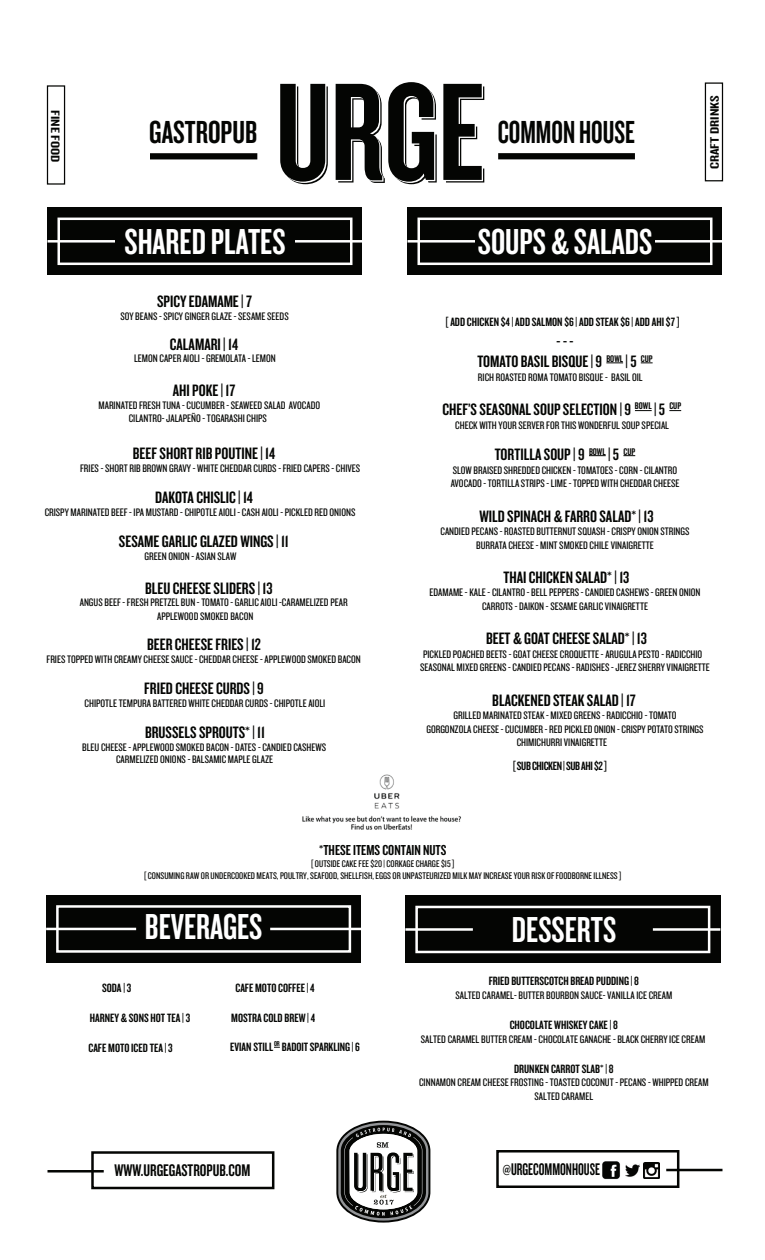
<style>
.page{position:relative;width:765px;height:1260px;background:#fff}
.page>*{position:absolute;margin:0;border:0;box-sizing:border-box;transform-origin:0 0}
.t1{font:144.25px "Knockout HTF48 Featherweight";color:#040503}
.t2{font:37.5px "Knockout HTF48 Featherweight";color:#fff}
.t3{font:33.12px "Knockout HTF48 Featherweight";color:#040503;scale:.92 1}
.t4{font:33.12px "Knockout HTF48 Featherweight";color:#040503}
.t5{font:17.5px "Knockout HTF48 Featherweight";color:#040503}
.t6{font:17.5px "Knockout HTF48 Featherweight";color:#040503;scale:.87 1}
.t7{font:17.12px/20.6px "Knockout HTF48 Featherweight";color:#040503;text-align:center;scale:1.07 1}
.t8{font:15px "Knockout HTF48 Featherweight";color:#040503;scale:1.07 1}
.t9{font:12.62px "Knockout HTF48 Featherweight";color:#040503;scale:1.49 1}
.t10{font:12.5px "Knockout HTF48 Featherweight";color:#040503;scale:1.07 1}
.t11{font:12.5px "Knockout HTF48 Featherweight";letter-spacing:-.025em;color:#040503;scale:1.07 1}
.t12{font:11.25px/13.6px "Knockout HTF28 Junior Featherwt";color:#040503;scale:1.07 1}
.t13{font:10px/12px "Knockout HTF28 Junior Featherwt";color:#040503;text-align:center;scale:1.07 1}
</style>
<div class="page">
<img style="left:626px;top:1164px;width:14px;height:13px">
<img style="left:644px;top:1163px;width:16px;height:15px">
<img style="left:602px;top:1161px;width:18px;height:19px">
<div style="left:47px;top:85px;width:18px;height:100px;border:1px solid #040503"></div>
<div style="left:150px;top:153px;width:107px;height:6px;background:#040503"></div>
<div style="left:498px;top:153px;width:137px;height:6px;background:#040503"></div>
<div style="left:705px;top:82px;width:18px;height:99px;border:1px solid #040503"></div>
<div style="left:48px;top:208px;width:314px;height:67px;background:#040503"></div>
<div style="left:408px;top:208px;width:314px;height:67px;background:#040503"></div>
<div style="left:57px;top:218px;width:295px;height:47px;border:2px solid #fff"></div>
<div style="left:417px;top:218px;width:296px;height:47px;border:2px solid #fff"></div>
<hr style="left:47px;top:240px;width:68px;height:3px;background:#fff">
<hr style="left:295px;top:240px;width:67px;height:3px;background:#fff">
<hr style="left:408px;top:240px;width:67px;height:3px;background:#fff">
<hr style="left:655px;top:240px;width:67px;height:3px;background:#fff">
<svg style="left:606px;top:363px;width:17px;height:1px"></svg>
<svg style="left:641px;top:363px;width:12px;height:1px"></svg>
<svg style="left:635px;top:410px;width:17px;height:1px"></svg>
<svg style="left:669px;top:410px;width:12px;height:1px"></svg>
<svg style="left:589px;top:455px;width:17px;height:1px"></svg>
<svg style="left:623px;top:455px;width:12px;height:1px"></svg>
<div style="left:91px;top:1151px;width:183px;height:38px;border:2px solid #040503"></div>
<hr style="left:48px;top:1170px;width:56px;height:3px;background:#040503">
<div style="left:496px;top:1150px;width:183px;height:38px;border:2px solid #040503"></div>
<hr style="left:666px;top:1169px;width:56px;height:2px;background:#040503">
<div style="left:46px;top:895px;width:315px;height:68px;background:#040503"></div>
<div style="left:56px;top:905px;width:295px;height:48px;border:2px solid #fff"></div>
<hr style="left:46px;top:928px;width:90px;height:2px;background:#fff">
<hr style="left:270px;top:928px;width:91px;height:2px;background:#fff">
<div style="left:405px;top:896px;width:315px;height:67px;background:#040503"></div>
<div style="left:415px;top:906px;width:295px;height:47px;border:2px solid #fff"></div>
<hr style="left:405px;top:928px;width:68px;height:3px;background:#fff">
<hr style="left:653px;top:928px;width:67px;height:3px;background:#fff">
<img style="left:302px;top:774px;width:159px;height:56px">
<svg style="left:336px;top:1121px;width:94px;height:102px"></svg>
<p class="t9" style="left:62px;top:110px;width:37px;rotate:90deg">FINE FOOD</p>
<h1 class="t1" style="left:275px;top:60px;width:211px">URGE</h1>
<h3 class="t4" style="left:149px;top:116px;width:109px">GASTROPUB</h3>
<h3 class="t3" style="left:498px;top:116px;width:151px">COMMON HOUSE</h3>
<h2 class="t2" style="left:124px;top:223px;width:163px">SHARED PLATES</h2>
<h2 class="t2" style="left:478px;top:223px;width:176px">SOUPS &amp; SALADS</h2>
<p class="t9" style="left:708px;top:169px;width:51px;rotate:-90deg">CRAFT DRINKS</p>
<h3 class="t7" style="left:157px;top:291px;width:90px">SPICY EDAMAME | 7</h3>
<p class="t12" style="left:120px;top:310px;width:159px">SOY BEANS - SPICY GINGER GLAZE - SESAME SEEDS</p>
<h3 class="t7" style="left:170px;top:334px;width:65px">CALAMARI | 14</h3>
<p class="t12" style="left:134px;top:352px;width:134px">LEMON CAPER AIOLI - GREMOLATA - LEMON</p>
<h3 class="t7" style="left:173px;top:381px;width:60px">AHI POKE | 17</h3>
<p class="t12" style="left:129px;top:398px;width:180px;text-indent:-30px">MARINATED FRESH TUNA - CUCUMBER - SEAWEED SALAD AVOCADO<br>CILANTRO- JALAPEÑO - TOGARASHI CHIPS</p>
<h3 class="t7" style="left:133px;top:444px;width:135px">BEEF SHORT RIB POUTINE | 14</h3>
<p class="t12" style="left:80px;top:461px;width:263px">FRIES - SHORT RIB BROWN GRAVY - WHITE CHEDDAR CURDS - FRIED CAPERS - CHIVES</p>
<h3 class="t7" style="left:155px;top:488px;width:93px">DAKOTA CHISLIC | 14</h3>
<p class="t12" style="left:45px;top:505px;width:292px">CRISPY MARINATED BEEF - IPA MUSTARD - CHIPOTLE AIOLI - CASH AIOLI - PICKLED RED ONIONS</p>
<h3 class="t7" style="left:119px;top:532px;width:160px">SESAME GARLIC GLAZED WINGS | 11</h3>
<p class="t12" style="left:145px;top:549px;width:87px">GREEN ONION - ASIAN SLAW</p>
<h3 class="t7" style="left:145px;top:578px;width:121px">BLEU CHEESE SLIDERS | 13</h3>
<p class="t12" style="left:157px;top:596px;width:180px;text-indent:-77px">ANGUS BEEF - FRESH PRETZEL BUN - TOMATO - GARLIC AIOLI -CARAMELIZED PEAR<br>APPLEWOOD SMOKED BACON</p>
<h3 class="t7" style="left:147px;top:635px;width:108px">BEER CHEESE FRIES | 12</h3>
<p class="t12" style="left:47px;top:652px;width:295px">FRIES TOPPED WITH CREAMY CHEESE SAUCE - CHEDDAR CHEESE - APPLEWOOD SMOKED BACON</p>
<h3 class="t7" style="left:144px;top:679px;width:113px">FRIED CHEESE CURDS | 9</h3>
<p class="t12" style="left:85px;top:697px;width:226px">CHIPOTLE TEMPURA BATTERED WHITE CHEDDAR CURDS - CHIPOTLE AIOLI</p>
<h3 class="t7" style="left:145px;top:723px;width:114px">BRUSSELS SPROUTS* | 11</h3>
<p class="t12" style="left:116px;top:741px;width:198px;line-height:12.4px;text-indent:-34px">BLEU CHEESE - APPLEWOOD SMOKED BACON - DATES - CANDIED CASHEWS<br>CARMELIZED ONIONS - BALSAMIC MAPLE GLAZE</p>
<p class="t10" style="left:445px;top:316px;width:221px">[ ADD CHICKEN $4 | ADD SALMON $6 | ADD STEAK $6 | ADD AHI $7 ]</p>
<h3 class="t7" style="left:477px;top:331px;width:165px">- - -<br>TOMATO BASIL BISQUE | 9 <sup>BOWL</sup> | 5 <sup>CUP</sup></h3>
<p class="t12" style="left:478px;top:371px;width:155px">RICH ROASTED ROMA TOMATO BISQUE - BASIL OIL</p>
<h3 class="t7" style="left:443px;top:400px;width:225px">CHEF’S SEASONAL SOUP SELECTION | 9 <sup>BOWL</sup> | 5 <sup>CUP</sup></h3>
<p class="t12" style="left:455px;top:418px;width:201px">CHECK WITH YOUR SERVER FOR THIS WONDERFUL SOUP SPECIAL</p>
<h3 class="t7" style="left:495px;top:445px;width:133px">TORTILLA SOUP | 9 <sup>BOWL</sup> | 5 <sup>CUP</sup></h3>
<p class="t12" style="left:451px;top:464px;width:215px">SLOW BRAISED SHREDDED CHICKEN - TOMATOES - CORN - CILANTRO<br>AVOCADO - TORTILLA STRIPS - LIME - TOPPED WITH CHEDDAR CHEESE</p>
<h3 class="t7" style="left:479px;top:506px;width:164px">WILD SPINACH &amp; FARRO SALAD* | 13</h3>
<p class="t12" style="left:440px;top:525px;width:234px;text-align:center">CANDIED PECANS - ROASTED BUTTERNUT SQUASH - CRISPY ONION STRINGS<br>BURRATA CHEESE - MINT SMOKED CHILE VINAIGRETTE</p>
<h3 class="t7" style="left:504px;top:567px;width:119px">THAI CHICKEN SALAD* | 13</h3>
<p class="t12" style="left:430px;top:586px;width:255px;text-align:center">EDAMAME - KALE - CILANTRO - BELL PEPPERS - CANDIED CASHEWS - GREEN ONION<br>CARROTS - DAIKON - SESAME GARLIC VINAIGRETTE</p>
<h3 class="t7" style="left:486px;top:629px;width:152px">BEET &amp; GOAT CHEESE SALAD* | 13</h3>
<p class="t12" style="left:420px;top:647px;width:272px">PICKLED POACHED BEETS - GOAT CHEESE CROQUETTE - ARUGULA PESTO - RADICCHIO<br>SEASONAL MIXED GREENS - CANDIED PECANS - RADISHES - JEREZ SHERRY VINAIGRETTE</p>
<h3 class="t7" style="left:492px;top:690px;width:136px">BLACKENED STEAK SALAD | 17</h3>
<p class="t12" style="left:426px;top:709px;width:261px;text-align:center">GRILLED MARINATED STEAK - MIXED GREENS - RADICCHIO - TOMATO<br>GORGONZOLA CHEESE - CUCUMBER - RED PICKLED ONION - CRISPY POTATO STRINGS<br>CHIMICHURRI VINAIGRETTE</p>
<p class="t11" style="left:513px;top:759px;width:90px">[ SUB CHICKEN | SUB AHI $2 ]</p>
<h3 class="t8" style="left:319px;top:843px;width:121px">*THESE ITEMS CONTAIN NUTS</h3>
<p class="t13" style="left:144px;top:858px;width:448px">[ OUTSIDE CAKE FEE $20 | CORKAGE CHARGE $15 ]<br>[ CONSUMING RAW OR UNDERCOOKED MEATS, POULTRY, SEAFOOD, SHELLFISH, EGGS OR UNPASTEURIZED MILK MAY INCREASE YOUR RISK OF FOODBORNE ILLNESS ]</p>
<h2 class="t2" style="left:145px;top:908px;width:119px">BEVERAGES</h2>
<p class="t10" style="left:102px;top:982px;width:29px">SODA | 3</p>
<p class="t10" style="left:90px;top:1012px;width:95px">HARNEY &amp; SONS HOT TEA | 3</p>
<p class="t10" style="left:89px;top:1042px;width:80px">CAFE MOTO ICED TEA | 3</p>
<p class="t10" style="left:235px;top:982px;width:76px">CAFE MOTO COFFEE | 4</p>
<p class="t10" style="left:231px;top:1012px;width:80px">MOSTRA COLD BREW | 4</p>
<p class="t10" style="left:230px;top:1040px;width:123px">EVIAN STILL <sup>OR</sup> BADOIT SPARKLING | 6</p>
<h2 class="t2" style="left:512px;top:911px;width:106px">DESSERTS</h2>
<p class="t10" style="left:489px;top:975px;width:142px">FRIED BUTTERSCOTCH BREAD PUDDING | 8</p>
<p class="t12" style="left:455px;top:989px;width:204px">SALTED CARAMEL- BUTTER BOURBON SAUCE- VANILLA ICE CREAM</p>
<p class="t10" style="left:510px;top:1019px;width:103px">CHOCOLATE WHISKEY CAKE | 8</p>
<p class="t12" style="left:421px;top:1032px;width:267px">SALTED CARAMEL BUTTER CREAM - CHOCOLATE GANACHE - BLACK CHERRY ICE CREAM</p>
<p class="t10" style="left:514px;top:1062px;width:95px">DRUNKEN CARROT SLAB* | 8</p>
<p class="t12" style="left:419px;top:1076px;width:272px;text-align:center">CINNAMON CREAM CHEESE FROSTING - TOASTED COCONUT - PECANS - WHIPPED CREAM<br>SALTED CARAMEL</p>
<h3 class="t5" style="left:115px;top:1162px;width:137px">WWW.URGEGASTROPUB.COM</h3>
<h3 class="t6" style="left:503px;top:1160px;width:113px">@URGECOMMONHOUSE</h3>
</div>
